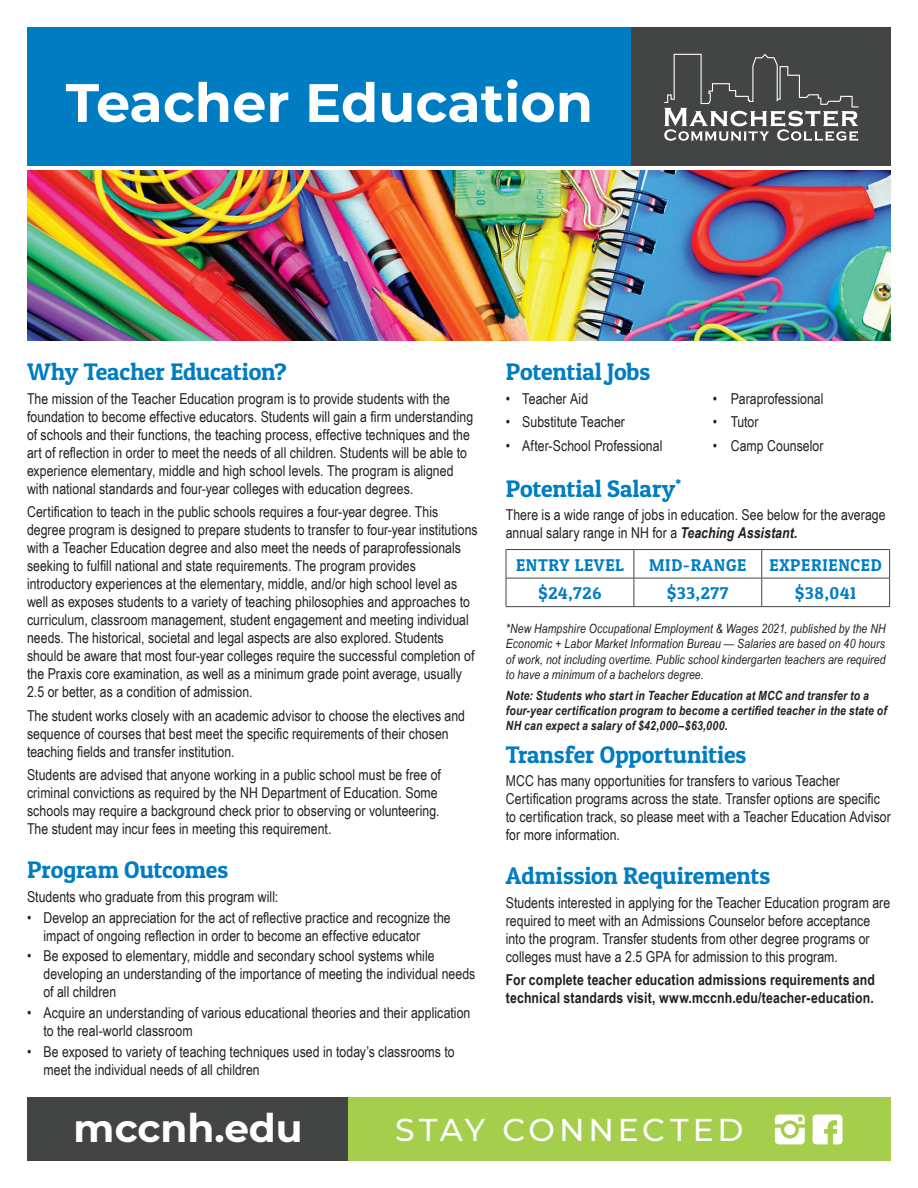
<style>
.page{position:relative;width:918px;height:1188px;background:#fff}
.page>*{position:absolute;margin:0;border:0;box-sizing:border-box;transform-origin:0 0}
.t1{font:700 54px "Montserrat";color:#fff}
.t2{font:700 39px "Montserrat";color:#fff}
.t3{font:500 31.5px "Montserrat";letter-spacing:.12em;color:#fff}
.text{font:24px "Patua One";letter-spacing:-.005em;color:#007dc2}
.t4{font:17.1px "Patua One";letter-spacing:.04em;color:#007dc2}
.list{font:15px/18px "Arial Narrow";letter-spacing:.005em;color:#231f20}
.text-2{font:15px/18px "Arial Narrow";letter-spacing:.005em;color:#231f20}
.text-3{font:700 15px/18px "Arial Narrow";letter-spacing:.01em;color:#231f20}
.text-4{font:italic 12.75px/15.3px "Arial Narrow";letter-spacing:.01em;color:#231f20;text-align:justify}
.text-5{font:italic 700 12.75px/15.3px "Arial Narrow";letter-spacing:.015em;color:#231f20}
.s1{font-weight:700;font-style:italic}
</style>
<div class="page">
<img style="left:27px;top:170px;width:864px;height:171px">
<div style="left:27px;top:27px;width:605px;height:139px;background:#007dc2"></div>
<div style="left:632px;top:27px;width:259px;height:139px;background:#434545"></div>
<svg style="left:664px;top:54px;width:194px;height:87px"></svg>
<hr style="left:506px;top:549px;width:128px;height:1px;background:#434545">
<hr style="left:634px;top:549px;width:128px;height:1px;background:#434545">
<hr style="left:762px;top:549px;width:128px;height:1px;background:#434545">
<svg style="left:506px;top:550px;width:1px;height:56px"></svg>
<hr style="left:506px;top:578px;width:128px;height:1px;background:#434545">
<hr style="left:506px;top:606px;width:128px;height:1px;background:#434545">
<svg style="left:634px;top:550px;width:1px;height:56px"></svg>
<hr style="left:634px;top:578px;width:128px;height:1px;background:#434545">
<hr style="left:634px;top:606px;width:128px;height:1px;background:#434545">
<svg style="left:761px;top:550px;width:1px;height:56px"></svg>
<hr style="left:762px;top:578px;width:128px;height:1px;background:#434545">
<svg style="left:889px;top:550px;width:1px;height:56px"></svg>
<hr style="left:762px;top:606px;width:128px;height:1px;background:#434545">
<div style="left:27px;top:1098px;width:322px;height:63px;background:#434545"></div>
<div style="left:349px;top:1098px;width:542px;height:63px;background:#a4ce4c"></div>
<svg style="left:775px;top:1115px;width:30px;height:29px"></svg>
<svg style="left:813px;top:1115px;width:29px;height:29px"></svg>
<p class="t1" style="left:66px;top:64px;width:529px">Teacher Education</p>
<p class="text" style="left:27px;top:357px;width:261px">Why Teacher Education?</p>
<p class="list" style="left:27px;top:389px;width:448px">The mission of the Teacher Education program is to provide students with the foundation to become effective educators. Students will gain a firm understanding of schools and their functions, the teaching process, effective techniques and the art of reflection in order to meet the needs of all children. Students will be able to experience elementary, middle and high school levels. The program is aligned with national standards and four-year colleges with education degrees.</p>
<p class="list" style="left:27px;top:502px;width:452px">Certification to teach in the public schools requires a four-year degree. This degree program is designed to prepare students to transfer to four-year institutions with a Teacher Education degree and also meet the needs of paraprofessionals seeking to fulfill national and state requirements. The program provides introductory experiences at the elementary, middle, and/or high school level as well as exposes students to a variety of teaching philosophies and approaches to curriculum, classroom management, student engagement and meeting individual needs. The historical, societal and legal aspects are also explored. Students should be aware that most four-year colleges require the successful completion of the Praxis core examination, as well as a minimum grade point average, usually 2.5 or better, as a condition of admission.</p>
<p class="list" style="left:27px;top:706px;width:440px">The student works closely with an academic advisor to choose the electives and sequence of courses that best meet the specific requirements of their chosen teaching fields and transfer institution.</p>
<p class="list" style="left:27px;top:765px;width:415px">Students are advised that anyone working in a public school must be free of criminal convictions as required by the NH Department of Education. Some schools may require a background check prior to observing or volunteering.<br>The student may incur fees in meeting this requirement.</p>
<p class="text" style="left:27px;top:855px;width:203px">Program Outcomes</p>
<p class="list" style="left:27px;top:887px;width:253px">Students who graduate from this program will:</p>
<p class="list" style="left:44px;top:908px;width:409px;text-indent:-16px">• Develop an appreciation for the act of reflective practice and recognize the impact of ongoing reflection in order to become an effective educator</p>
<p class="list" style="left:44px;top:946px;width:433px;text-indent:-16px">• Be exposed to elementary, middle and secondary school systems while developing an understanding of the importance of meeting the individual needs of all children</p>
<p class="list" style="left:44px;top:1003px;width:429px;text-indent:-16px">• Acquire an understanding of various educational theories and their application to the real-world classroom</p>
<p class="list" style="left:44px;top:1042px;width:413px;text-indent:-16px">• Be exposed to variety of teaching techniques used in today’s classrooms to meet the individual needs of all children</p>
<p class="t2" style="left:74px;top:1100px;width:231px">mccnh.edu</p>
<p class="t3" style="left:395px;top:1108px;width:350px">STAY CONNECTED</p>
<p class="text" style="left:506px;top:357px;width:146px">Potential Jobs</p>
<p class="list" style="left:506px;top:389px;width:84px">• Teacher Aid</p>
<p class="list" style="left:713px;top:389px;width:112px">• Paraprofessional</p>
<p class="list" style="left:506px;top:412px;width:121px">• Substitute Teacher</p>
<p class="list" style="left:713px;top:412px;width:47px">• Tutor</p>
<p class="list" style="left:506px;top:436px;width:158px">• After-School Professional</p>
<p class="list" style="left:713px;top:436px;width:112px">• Camp Counselor</p>
<p class="text" style="left:506px;top:473px;width:177px">Potential Salary<sup>*</sup></p>
<p class="text-2" style="left:506px;top:505px;width:381px">There is a wide range of jobs in education. See below for the average annual salary range in NH for a <span class="s1">Teaching Assistant.</span></p>
<p class="t4" style="left:516px;top:554px;width:109px">ENTRY LEVEL</p>
<p class="t4" style="left:649px;top:554px;width:99px">MID-RANGE</p>
<p class="t4" style="left:770px;top:554px;width:114px">EXPERIENCED</p>
<p class="t4" style="left:538px;top:582px;width:64px">$24,726</p>
<p class="t4" style="left:667px;top:582px;width:63px">$33,277</p>
<p class="t4" style="left:795px;top:582px;width:62px">$38,041</p>
<p class="text-4" style="left:506px;top:621px;width:381px">*New Hampshire Occupational Employment &amp; Wages 2021, published by the NH Economic + Labor Market Information Bureau — Salaries are based on 40 hours of work, not including overtime. Public school kindergarten teachers are required to have a minimum of a bachelors degree.</p>
<p class="text-5" style="left:506px;top:687px;width:383px">Note: Students who start in Teacher Education at MCC and transfer to a four-year certification program to become a certified teacher in the state of<br>NH can expect a salary of $42,000–$63,000.</p>
<p class="text" style="left:506px;top:739px;width:242px">Transfer Opportunities</p>
<p class="text-2" style="left:506px;top:771px;width:387px">MCC has many opportunities for transfers to various Teacher Certification programs across the state. Transfer options are specific to certification track, so please meet with a Teacher Education Advisor for more information.</p>
<p class="text" style="left:506px;top:861px;width:266px">Admission Requirements</p>
<p class="text-2" style="left:506px;top:893px;width:386px">Students interested in applying for the Teacher Education program are required to meet with an Admissions Counselor before acceptance into the program. Transfer students from other degree programs or colleges must have a 2.5 GPA for admission to this program.</p>
<p class="text-3" style="left:506px;top:970px;width:371px">For complete teacher education admissions requirements and technical standards visit, www.mccnh.edu/teacher-education.</p>
</div>
